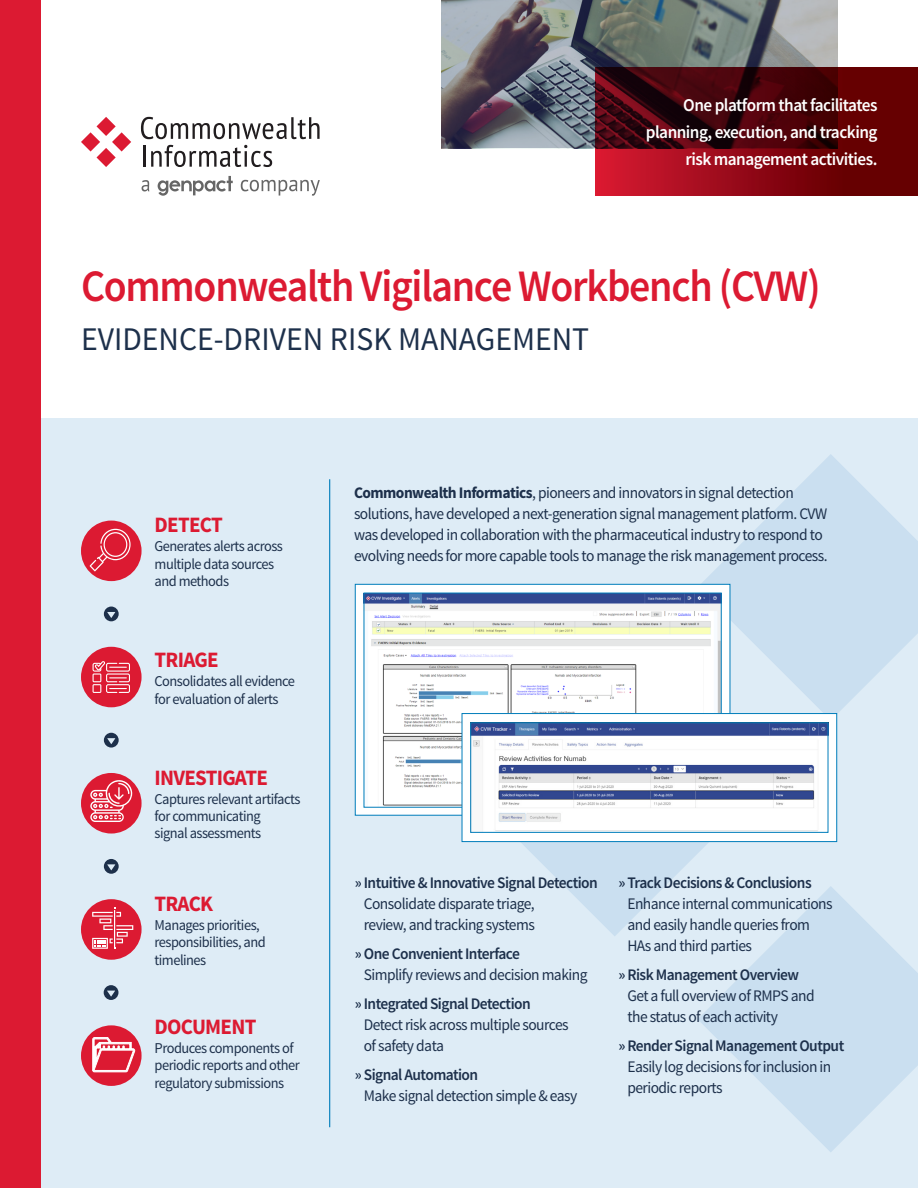
<style>
.page{position:relative;width:918px;height:1188px;background:#fff}
.page>*{position:absolute;margin:0;border:0;box-sizing:border-box;transform-origin:0 0}
.t1{font:600 45px "Source Sans Pro";letter-spacing:-.03em;color:#dc1a32;scale:.93 1}
.t2{font:33px "Source Sans Pro";color:#1d304b;scale:.96 1}
.t3{font:700 21.9px "Source Sans Pro";letter-spacing:-.035em;color:#dc1a32;scale:.96 1}
.t4{font:600 18px/27px "Source Sans Pro";letter-spacing:-.03em;color:#fff;text-align:right;scale:.96 1}
.t5{font:16.2px/21px "Source Sans Pro";letter-spacing:-.035em;color:#1d304b;scale:.96 1}
.t6{font:15px/17.2px "Source Sans Pro";letter-spacing:-.035em;color:#1d304b;scale:.96 1}
.s1{font-weight:700}
.s2{font-weight:600}
</style>
<div class="page">
<div style="left:0;top:418px;width:918px;height:770px;background:#deecf6"></div>
<svg style="left:481px;top:842px;width:267px;height:94px"></svg>
<svg style="left:698px;top:454px;width:220px;height:266px;fill:#cadff0"></svg>
<svg style="left:698px;top:886px;width:220px;height:266px;fill:#cadff0"></svg>
<div style="left:81px;top:773px;width:61px;height:61px;background:#dc1a32;border-radius:50%"></div>
<svg style="left:90px;top:779px;width:42px;height:43px"></svg>
<div style="left:81px;top:1025px;width:61px;height:61px;background:#dc1a32;border-radius:50%"></div>
<svg style="left:93px;top:1037px;width:42px;height:35px"></svg>
<svg style="left:104px;top:607px;width:15px;height:14px"></svg>
<svg style="left:104px;top:733px;width:15px;height:15px"></svg>
<svg style="left:104px;top:859px;width:15px;height:15px"></svg>
<svg style="left:104px;top:985px;width:14px;height:15px"></svg>
<div style="left:81px;top:899px;width:61px;height:61px;background:#dc1a32;border-radius:50%"></div>
<svg style="left:92px;top:908px;width:41px;height:41px"></svg>
<div style="left:81px;top:647px;width:61px;height:60px;background:#dc1a32;border-radius:50%"></div>
<svg style="left:93px;top:661px;width:37px;height:32px"></svg>
<div style="left:81px;top:521px;width:61px;height:60px;background:#dc1a32;border-radius:50%"></div>
<svg style="left:90px;top:529px;width:41px;height:42px"></svg>
<div style="left:0;top:0;width:40px;height:1188px;background:#dc1a32"></div>
<svg style="left:141px;top:117px;width:179px;height:22px"></svg>
<hr style="left:143px;top:145px;width:3px;height:22px;background:#211d1f">
<svg style="left:151px;top:145px;width:121px;height:22px"></svg>
<svg style="left:81px;top:117px;width:50px;height:50px"></svg>
<svg style="left:158px;top:176px;width:75px;height:20px"></svg>
<svg style="left:142px;top:180px;width:7px;height:11px"></svg>
<svg style="left:241px;top:180px;width:79px;height:16px"></svg>
<hr style="left:329px;top:479px;width:1px;height:648px;background:#007dbb">
<img style="left:441px;top:0;width:397px;height:148px">
<svg style="left:596px;top:68px;width:322px;height:128px;background:#63050d"></svg>
<div style="left:355px;top:584px;width:375px;height:231px;background:#fff;border:1px solid #007dbb"></div>
<img style="left:366px;top:595px;width:354px;height:211px">
<div style="left:364px;top:593px;width:358px;height:215px;border:1px solid #007dbb"></div>
<div style="left:462px;top:713px;width:375px;height:129px;background:#fff;border:1px solid #007dbb"></div>
<img style="left:472px;top:724px;width:354px;height:107px">
<div style="left:470px;top:722px;width:358px;height:111px;border:1px solid #007dbb"></div>
<p class="t4" style="left:646px;top:92px;width:243px">One platform that facilitates planning, execution, and tracking risk management activities.</p>
<p class="t1" style="left:81px;top:256px;width:797px">Commonwealth Vigilance Workbench (CVW)</p>
<p class="t2" style="left:81px;top:319px;width:531px">EVIDENCE-DRIVEN RISK MANAGEMENT</p>
<p class="t3" style="left:155px;top:511px;width:73px">DETECT</p>
<p class="t6" style="left:155px;top:538px;width:135px">Generates alerts across multiple data sources and methods</p>
<p class="t3" style="left:155px;top:646px;width:68px">TRIAGE</p>
<p class="t6" style="left:155px;top:673px;width:148px">Consolidates all evidence for evaluation of alerts</p>
<p class="t3" style="left:155px;top:763px;width:120px">INVESTIGATE</p>
<p class="t6" style="left:155px;top:791px;width:153px">Captures relevant artifacts for communicating<br>signal assessments</p>
<p class="t3" style="left:155px;top:889px;width:63px">TRACK</p>
<p class="t6" style="left:155px;top:917px;width:117px">Manages priorities, responsibilities, and timelines</p>
<p class="t3" style="left:155px;top:1012px;width:108px">DOCUMENT</p>
<p class="t6" style="left:155px;top:1040px;width:153px">Produces components of periodic reports and other regulatory submissions</p>
<p class="t5" style="left:354px;top:482px;width:495px"><span class="s1">Commonwealth Informatics</span>, pioneers and innovators in signal detection solutions, have developed a next-generation signal management platform. CVW was developed in collaboration with the pharmaceutical industry to respond to evolving needs for more capable tools to manage the risk management process.</p>
<p class="t5" style="left:364px;top:872px;width:245px;text-indent:-9px"><span class="s2">» Intuitive &amp; Innovative Signal Detection<br></span>Consolidate disparate triage,<br>review, and tracking systems</p>
<p class="t5" style="left:364px;top:943px;width:235px;text-indent:-9px"><span class="s2">» One Convenient Interface<br></span>Simplify reviews and decision making</p>
<p class="t5" style="left:364px;top:993px;width:215px;text-indent:-9px"><span class="s2">» Integrated Signal Detection<br></span>Detect risk across multiple sources of safety data</p>
<p class="t5" style="left:364px;top:1064px;width:224px;text-indent:-9px"><span class="s2">» Signal Automation<br></span>Make signal detection simple &amp; easy</p>
<p class="t5" style="left:627px;top:872px;width:215px;text-indent:-9px"><span class="s2">» Track Decisions &amp; Conclusions<br></span>Enhance internal communications and easily handle queries from<br>HAs and third parties</p>
<p class="t5" style="left:627px;top:964px;width:196px;text-indent:-9px"><span class="s2">» Risk Management Overview<br></span>Get a full overview of RMPS and the status of each activity</p>
<p class="t5" style="left:627px;top:1035px;width:227px;text-indent:-9px"><span class="s2">» Render Signal Management Output<br></span>Easily log decisions for inclusion in periodic reports</p>
</div>
